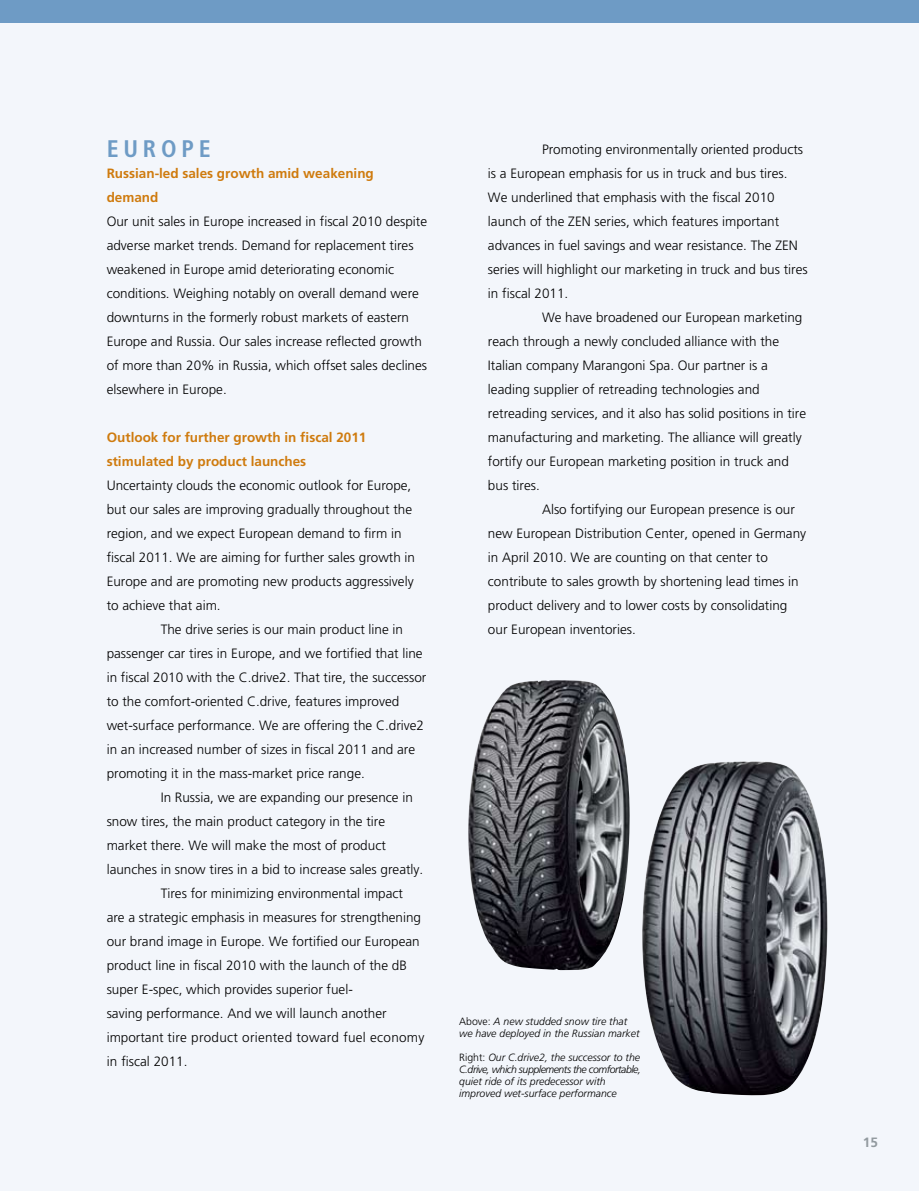
<style>
.page{position:relative;width:919px;height:1191px;background:#fff}
.page>*{position:absolute;margin:0;border:0;box-sizing:border-box;transform-origin:0 0}
.t1{font:700 condensed 24px "Frutiger";letter-spacing:.2em;color:#6e9bc5}
.t2{font:300 13.5px/24px "Frutiger";color:#000}
.t3{font:700 13.5px/24px "Frutiger";color:#cf7b0e}
.t4{font:300 13.5px "Frutiger";letter-spacing:.02em;color:#000}
.t5{font:700 13.5px "Frutiger";color:#929a9f}
.t6{font:italic 300 10.5px/12px "Frutiger";color:#000}
.s1{font-style:normal}
</style>
<div class="page">
<div style="left:0;top:1px;width:918px;height:1190px;background:#f3f6fb"></div>
<div style="left:0;top:0;width:918px;height:23px;background:#6e9bc5"></div>
<img style="left:468px;top:680px;width:162px;height:290px">
<img style="left:642px;top:761px;width:186px;height:334px">
<h1 class="t1" style="left:107px;top:134px;width:106px">EUROPE</h1>
<p class="t3" style="left:107px;top:161px;width:269px">Russian-led sales growth amid weakening demand</p>
<p class="t2" style="left:107px;top:209px;width:322px">Our unit sales in Europe increased in fiscal 2010 despite adverse market trends. Demand for replacement tires weakened in Europe amid deteriorating economic conditions. Weighing notably on overall demand were downturns in the formerly robust markets of eastern Europe and Russia. Our sales increase reflected growth of more than 20% in Russia, which offset sales declines elsewhere in Europe.</p>
<p class="t3" style="left:107px;top:425px;width:261px">Outlook for further growth in fiscal 2011 stimulated by product launches</p>
<p class="t2" style="left:107px;top:473px;width:306px">Uncertainty clouds the economic outlook for Europe,</p>
<p class="t2" style="left:107px;top:497px;width:307px">but our sales are improving gradually throughout the</p>
<p class="t2" style="left:107px;top:521px;width:296px">region, and we expect European demand to firm in</p>
<p class="t2" style="left:107px;top:545px;width:310px">fiscal 2011. We are aiming for further sales growth in</p>
<p class="t2" style="left:107px;top:569px;width:308px">Europe and are promoting new products aggressively</p>
<p class="t2" style="left:107px;top:593px;width:115px">to achieve that aim.</p>
<p class="t2" style="left:161px;top:617px;width:244px">The drive series is our main product line in</p>
<p class="t2" style="left:107px;top:641px;width:317px">passenger car tires in Europe, and we fortified that line</p>
<p class="t2" style="left:107px;top:665px;width:321px">in fiscal 2010 with the C.drive2. That tire, the successor</p>
<p class="t2" style="left:107px;top:689px;width:294px">to the comfort-oriented C.drive, features improved</p>
<p class="t2" style="left:107px;top:713px;width:319px">wet-surface performance. We are offering the C.drive2</p>
<p class="t2" style="left:107px;top:737px;width:310px">in an increased number of sizes in fiscal 2011 and are</p>
<p class="t2" style="left:107px;top:761px;width:260px">promoting it in the mass-market price range.</p>
<p class="t2" style="left:161px;top:785px;width:254px">In Russia, we are expanding our presence in</p>
<p class="t2" style="left:107px;top:809px;width:280px">snow tires, the main product category in the tire</p>
<p class="t2" style="left:107px;top:833px;width:281px">market there. We will make the most of product</p>
<p class="t2" style="left:107px;top:857px;width:318px">launches in snow tires in a bid to increase sales greatly.</p>
<p class="t2" style="left:161px;top:881px;width:244px">Tires for minimizing environmental impact</p>
<p class="t2" style="left:107px;top:905px;width:316px">are a strategic emphasis in measures for strengthening</p>
<p class="t2" style="left:107px;top:929px;width:314px">our brand image in Europe. We fortified our European</p>
<p class="t2" style="left:107px;top:953px;width:302px">product line in fiscal 2010 with the launch of the dB</p>
<p class="t2" style="left:107px;top:977px;width:248px">super E-spec, which provides superior fuel-</p>
<p class="t2" style="left:107px;top:1001px;width:281px">saving performance. And we will launch another</p>
<p class="t4" style="left:107px;top:1029px;width:319px">important tire product oriented toward fuel economy</p>
<p class="t2" style="left:107px;top:1049px;width:82px">in fiscal 2011.</p>
<p class="t2" style="left:542px;top:137px;width:263px">Promoting environmentally oriented products</p>
<p class="t2" style="left:488px;top:161px;width:301px">is a European emphasis for us in truck and bus tires.</p>
<p class="t2" style="left:488px;top:185px;width:288px">We underlined that emphasis with the fiscal 2010</p>
<p class="t2" style="left:488px;top:210px;width:293px">launch of the ZEN series, which features important</p>
<p class="t2" style="left:488px;top:234px;width:311px">advances in fuel savings and wear resistance. The ZEN</p>
<p class="t2" style="left:488px;top:258px;width:321px">series will highlight our marketing in truck and bus tires</p>
<p class="t2" style="left:488px;top:282px;width:82px">in fiscal 2011.</p>
<p class="t2" style="left:542px;top:306px;width:262px">We have broadened our European marketing</p>
<p class="t2" style="left:488px;top:330px;width:293px">reach through a newly concluded alliance with the</p>
<p class="t2" style="left:488px;top:354px;width:281px">Italian company Marangoni Spa. Our partner is a</p>
<p class="t2" style="left:488px;top:378px;width:273px">leading supplier of retreading technologies and</p>
<p class="t2" style="left:488px;top:402px;width:320px">retreading services, and it also has solid positions in tire</p>
<p class="t2" style="left:488px;top:426px;width:315px">manufacturing and marketing. The alliance will greatly</p>
<p class="t2" style="left:488px;top:450px;width:302px">fortify our European marketing position in truck and</p>
<p class="t2" style="left:488px;top:474px;width:53px">bus tires.</p>
<p class="t2" style="left:542px;top:498px;width:254px">Also fortifying our European presence is our</p>
<p class="t2" style="left:488px;top:522px;width:320px">new European Distribution Center, opened in Germany</p>
<p class="t2" style="left:488px;top:546px;width:281px">in April 2010. We are counting on that center to</p>
<p class="t2" style="left:488px;top:570px;width:312px">contribute to sales growth by shortening lead times in</p>
<p class="t2" style="left:488px;top:594px;width:301px">product delivery and to lower costs by consolidating</p>
<p class="t2" style="left:488px;top:618px;width:149px">our European inventories.</p>
<p class="t6" style="left:459px;top:1015px;width:182px"><span class="s1">Above:</span> A new studded snow tire that we have deployed in the Russian market</p>
<p class="t6" style="left:459px;top:1051px;width:183px"><span class="s1">Right:</span> Our C.drive2, the successor to the C.drive, which supplements the comfortable, quiet ride of its predecessor with improved wet-surface performance</p>
<p class="t5" style="left:862px;top:1134px;width:17px">15</p>
</div>
